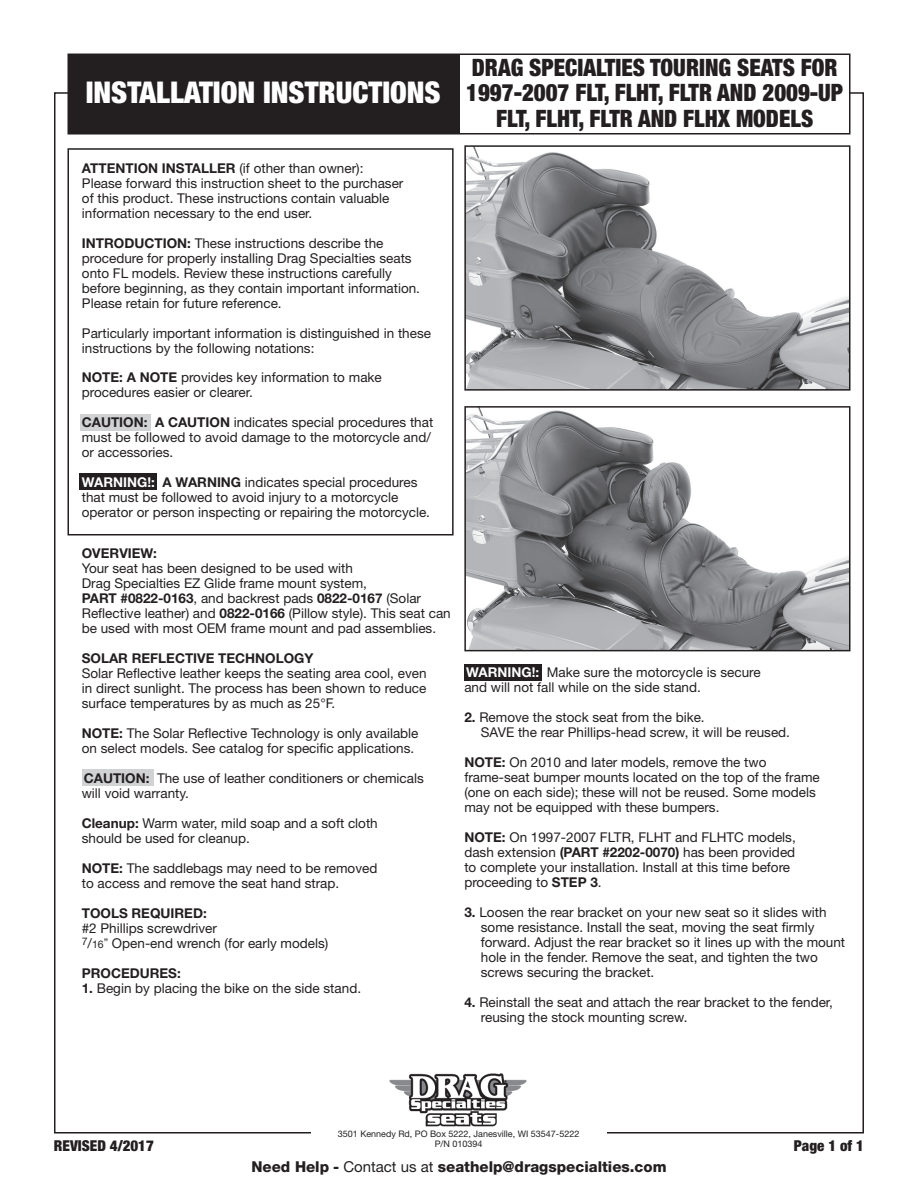
<style>
.page{position:relative;width:918px;height:1188px;background:#fff}
.page>*{position:absolute;margin:0;border:0;box-sizing:border-box;transform-origin:0 0}
.t1{font:900 condensed 30px "Helvetica Neue LT Std";color:#fff}
.t2{font:900 condensed 24px/25.5px "Helvetica Neue LT Std";color:#231f20;text-align:center;scale:.95 1}
.t3{font:800 15px "Helvetica Neue LT Std";color:#231f20}
.t4{font:900 condensed 15px "Helvetica Neue LT Std";color:#231f20}
.t5{font:13.5px/15px "Helvetica Neue LT Std";color:#231f20}
.t6{font:700 13.5px "Helvetica Neue LT Std";color:#231f20}
.t7{font:9px "Helvetica Neue LT Std";color:#231f20}
.s1{font-weight:700}
.s2{font-weight:700;color:#fff}
.s3{font-size:10.5px}
.s4{font-weight:400}
</style>
<div class="page">
<div style="left:67px;top:54px;width:783px;height:81px;border:2px solid #231f20"></div>
<div style="left:68px;top:54px;width:391px;height:80px;background:#231f20"></div>
<div style="left:82px;top:770px;width:72px;height:16px;background:#d1d2d4"></div>
<div style="left:464px;top:664px;width:78px;height:16px;background:#231f20"></div>
<div style="left:68px;top:148px;width:386px;height:387px;border:2px solid #231f20"></div>
<img style="left:467px;top:148px;width:380px;height:240px">
<div style="left:464px;top:145px;width:386px;height:246px;border:2px solid #231f20"></div>
<img style="left:467px;top:409px;width:380px;height:239px">
<div style="left:464px;top:406px;width:386px;height:245px;border:2px solid #231f20"></div>
<div style="left:79px;top:474px;width:78px;height:16px;background:#231f20"></div>
<div style="left:80px;top:414px;width:70px;height:17px;background:#d1d2d4"></div>
<img style="left:390px;top:1073px;width:137px;height:54px">
<h1 class="t1" style="left:86px;top:73px;width:357px">INSTALLATION INSTRUCTIONS</h1>
<p class="t5" style="left:82px;top:161px;width:323px"><span class="s1">ATTENTION INSTALLER</span> (if other than owner):<br>Please forward this instruction sheet to the purchaser of this product. These instructions contain valuable information necessary to the end user.</p>
<p class="t5" style="left:82px;top:236px;width:340px"><span class="s1">INTRODUCTION:</span> These instructions describe the procedure for properly installing Drag Specialties seats onto FL models. Review these instructions carefully before beginning, as they contain important information.<br>Please retain for future reference.</p>
<p class="t5" style="left:82px;top:326px;width:351px">Particularly important information is distinguished in these instructions by the following notations:</p>
<p class="t5" style="left:82px;top:370px;width:302px"><span class="s1">NOTE: A NOTE</span> provides key information to make procedures easier or clearer.</p>
<p class="t5" style="left:82px;top:415px;width:353px"><span class="s1">CAUTION: A CAUTION</span> indicates special procedures that must be followed to avoid damage to the motorcycle and/ or accessories.</p>
<p class="t5" style="left:82px;top:475px;width:350px"><span class="s2">WARNING!:</span> <span class="s1">A WARNING</span> indicates special procedures that must be followed to avoid injury to a motorcycle operator or person inspecting or repairing the motorcycle.</p>
<p class="t6" style="left:82px;top:544px;width:77px">OVERVIEW:</p>
<p class="t5" style="left:82px;top:560px;width:371px">Your seat has been designed to be used with<br>Drag Specialties EZ Glide frame mount system,<br><span class="s1">PART #0822-0163</span>, and backrest pads <span class="s1">0822-0167</span> (Solar Reflective leather) and <span class="s1">0822-0166</span> (Pillow style). This seat can be used with most OEM frame mount and pad assemblies.</p>
<p class="t6" style="left:82px;top:649px;width:233px">SOLAR REFLECTIVE TECHNOLOGY</p>
<p class="t5" style="left:82px;top:665px;width:346px;text-align:justify">Solar Reflective leather keeps the seating area cool, even in direct sunlight. The process has been shown to reduce surface temperatures by as much as 25°F.</p>
<p class="t5" style="left:82px;top:725px;width:338px"><span class="s1">NOTE:</span> The Solar Reflective Technology is only available on select models. See catalog for specific applications.</p>
<p class="t5" style="left:82px;top:770px;width:344px"><span class="s1">CAUTION:</span> The use of leather conditioners or chemicals will void warranty.</p>
<p class="t5" style="left:82px;top:815px;width:298px"><span class="s1">Cleanup:</span> Warm water, mild soap and a soft cloth should be used for cleanup.</p>
<p class="t5" style="left:82px;top:860px;width:297px"><span class="s1">NOTE:</span> The saddlebags may need to be removed to access and remove the seat hand strap.</p>
<p class="t6" style="left:82px;top:904px;width:127px">TOOLS REQUIRED:</p>
<p class="t5" style="left:82px;top:920px;width:248px">#2 Phillips screwdriver<br><sup>7</sup>/<span class="s3">16”</span> Open-end wrench (for early models)</p>
<p class="t6" style="left:82px;top:964px;width:101px">PROCEDURES:</p>
<p class="t5" style="left:82px;top:980px;width:281px"><span class="s1">1.</span> Begin by placing the bike on the side stand.</p>
<h2 class="t2" style="left:466px;top:54px;width:398px">DRAG SPECIALTIES TOURING SEATS FOR<br>1997-2007 FLT, FLHT, FLTR AND 2009-UP<br>FLT, FLHT, FLTR AND FLHX MODELS</h2>
<p class="t5" style="left:464px;top:665px;width:298px"><span class="s2">WARNING!:</span> Make sure the motorcycle is secure and will not fall while on the side stand.</p>
<p class="t5" style="left:481px;top:710px;width:311px;text-indent:-16px"><span class="s1">2.</span> Remove the stock seat from the bike.<br>SAVE the rear Phillips-head screw, it will be reused.</p>
<p class="t5" style="left:464px;top:755px;width:357px"><span class="s1">NOTE:</span> On 2010 and later models, remove the two frame-seat bumper mounts located on the top of the frame (one on each side); these will not be reused. Some models may not be equipped with these bumpers.</p>
<p class="t5" style="left:464px;top:830px;width:333px"><span class="s1">NOTE:</span> On 1997-2007 FLTR, FLHT and FLHTC models, dash extension <span class="s1">(PART #2202-0070)</span> has been provided to complete your installation. Install at this time before proceeding to <span class="s1">STEP 3</span>.</p>
<p class="t5" style="left:481px;top:905px;width:366px;text-indent:-16px"><span class="s1">3.</span> Loosen the rear bracket on your new seat so it slides with some resistance. Install the seat, moving the seat firmly forward. Adjust the rear bracket so it lines up with the mount hole in the fender. Remove the seat, and tighten the two screws securing the bracket.</p>
<p class="t5" style="left:481px;top:995px;width:354px;text-indent:-16px"><span class="s1">4.</span> Reinstall the seat and attach the rear bracket to the fender, reusing the stock mounting screw.</p>
<p class="t7" style="left:338px;top:1128px;width:243px">3501 Kennedy Rd, PO Box 5222, Janesville, WI 53547-5222</p>
<p class="t4" style="left:54px;top:1137px;width:101px">REVISED 4/2017</p>
<p class="t7" style="left:435px;top:1139px;width:49px">P/N 010394</p>
<p class="t4" style="left:794px;top:1137px;width:72px">Page 1 of 1</p>
<p class="t3" style="left:251px;top:1158px;width:417px">Need Help - <span class="s4">Contact us at</span> seathelp@dragspecialties.com</p>
</div>
